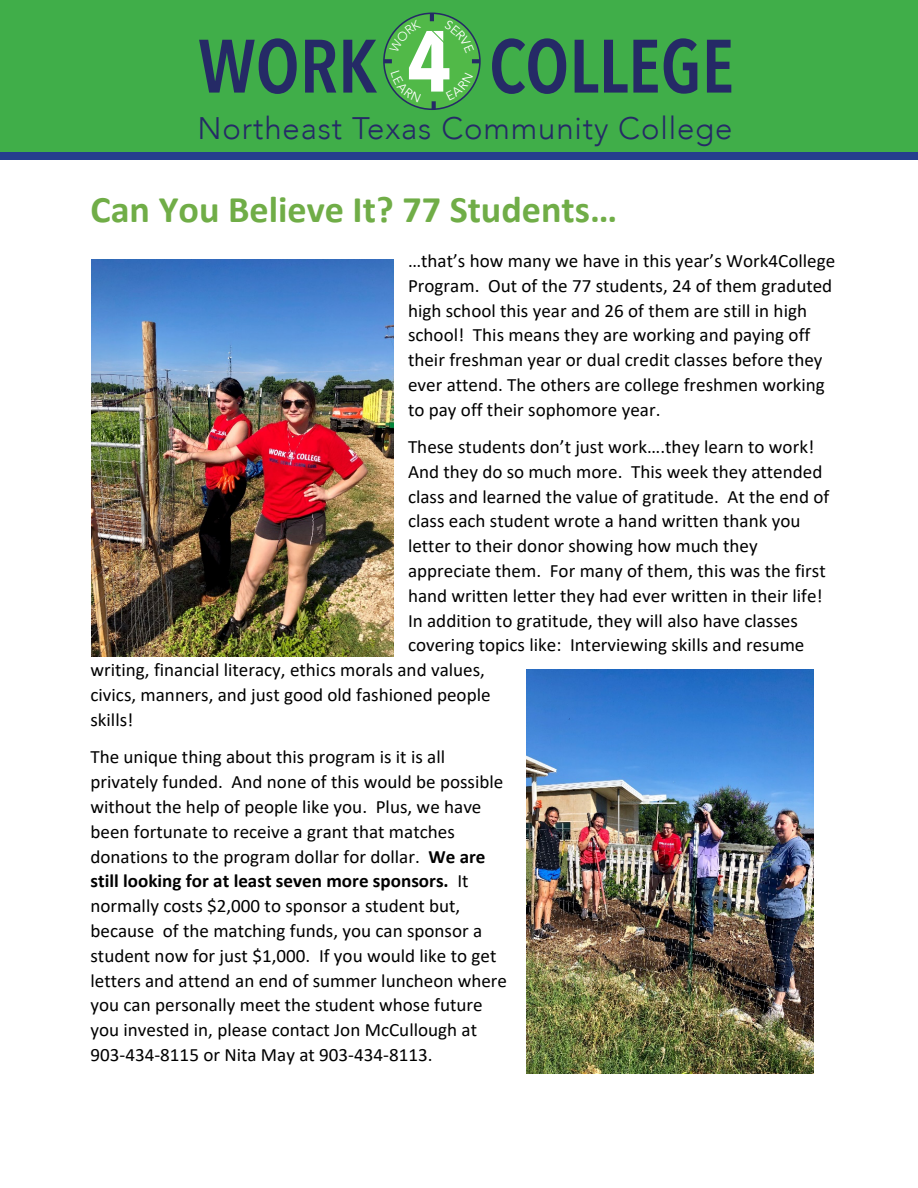
<style>
.page{position:relative;width:918px;height:1188px;background:#fff}
.page>*{position:absolute;margin:0;border:0;box-sizing:border-box;transform-origin:0 0}
.t1{font:600 74.7px "Avenir Next Condensed";color:#252a66}
.t2{font:700 37.65px "Calibri";color:#70ad47}
.t3{font:300 31.05px "Avenir";letter-spacing:.03em;color:#252a66}
.t4{font:18.9px/24.8px "Calibri";color:#000}
.s1{font-weight:700}
</style>
<div class="page">
<div style="left:0;top:0;width:918px;height:153px;background:#40ae49"></div>
<div style="left:0;top:152px;width:918px;height:8px;background:#253f8e"></div>
<img style="left:92px;top:260px;width:302px;height:397px">
<img style="left:526px;top:670px;width:288px;height:404px">
<svg style="left:384px;top:13px;width:96px;height:96px"></svg>
<p class="t1" style="left:198px;top:2px;width:181px">WORK</p>
<p class="t1" style="left:489px;top:2px;width:247px">COLLEGE</p>
<p class="t3" style="left:197px;top:110px;width:536px">Northeast Texas Community College</p>
<p class="t2" style="left:90px;top:183px;width:528px">Can You Believe It? 77 Students…</p>
<p class="t4" style="left:408px;top:248px;width:429px">…that’s how many we have in this year’s Work4College Program. Out of the 77 students, 24 of them graduted high school this year and 26 of them are still in high school! This means they are working and paying off their freshman year or dual credit classes before they ever attend. The others are college freshmen working to pay off their sophomore year.</p>
<p class="t4" style="left:408px;top:434px;width:408px">These students don’t just work….they learn to work!</p>
<p class="t4" style="left:408px;top:459px;width:416px">And they do so much more. This week they attended</p>
<p class="t4" style="left:408px;top:484px;width:423px">class and learned the value of gratitude. At the end of</p>
<p class="t4" style="left:408px;top:508px;width:394px">class each student wrote a hand written thank you</p>
<p class="t4" style="left:408px;top:533px;width:351px">letter to their donor showing how much they</p>
<p class="t4" style="left:408px;top:558px;width:419px">appreciate them. For many of them, this was the first</p>
<p class="t4" style="left:408px;top:583px;width:416px">hand written letter they had ever written in their life!</p>
<p class="t4" style="left:408px;top:608px;width:391px">In addition to gratitude, they will also have classes</p>
<p class="t4" style="left:408px;top:632px;width:398px">covering topics like: Interviewing skills and resume</p>
<p class="t4" style="left:90px;top:657px;width:396px">writing, financial literacy, ethics morals and values,</p>
<p class="t4" style="left:90px;top:682px;width:402px">civics, manners, and just good old fashioned people</p>
<p class="t4" style="left:90px;top:707px;width:44px">skills!</p>
<p class="t4" style="left:90px;top:744px;width:418px">The unique thing about this program is it is all privately funded. And none of this would be possible without the help of people like you. Plus, we have been fortunate to receive a grant that matches donations to the program dollar for dollar. <span class="s1">We are still looking for at least seven more sponsors.</span> It normally costs $2,000 to sponsor a student but, because of the matching funds, you can sponsor a student now for just $1,000. If you would like to get letters and attend an end of summer luncheon where you can personally meet the student whose future you invested in, please contact Jon McCullough at 903-434-8115 or Nita May at 903-434-8113.</p>
</div>
